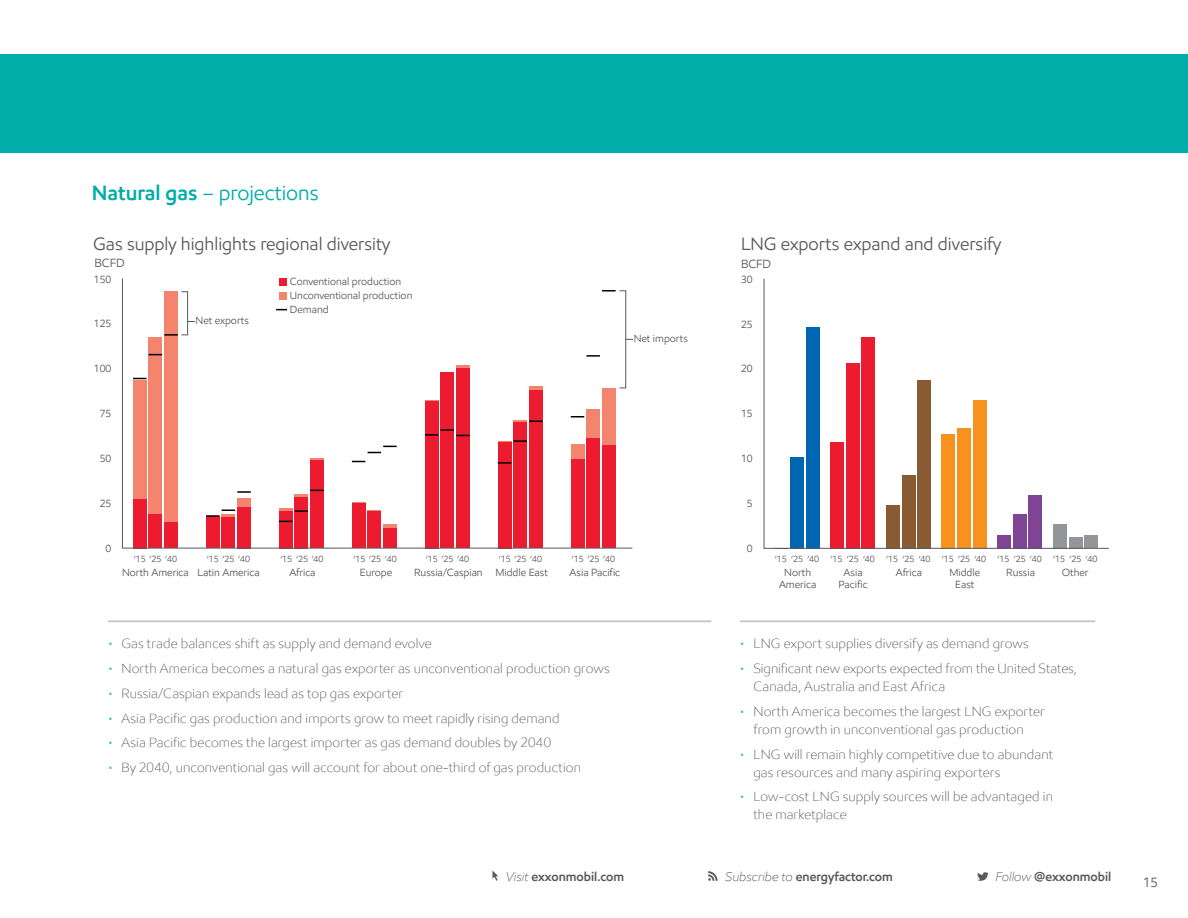
<style>
.page{position:relative;width:1188px;height:918px;background:#fff}
.page>*{position:absolute;margin:0;border:0;box-sizing:border-box;transform-origin:0 0}
.t1{font:21px "E Mprint";color:#00ada8}
.t2{font:18px "E Mprint";color:#58595b}
.t3{font:300 13.5px/18px "E Mprint";letter-spacing:.01em;color:#58595b}
.t4{font:13.5px "E Mprint";color:#58595b}
.t5{font:600 12.75px "E Mprint";color:#58595b}
.t6{font:12px "E Mprint";color:#58595b}
.t7{font:10.5px/12px "E Mprint";color:#58595b;text-align:center}
.t8{font:9px "E Mprint";color:#58595b}
.s1{font-weight:600}
.s2{color:#49b9b7}
.s3{font-weight:300;font-style:italic}
</style>
<div class="page">
<div style="left:0;top:54px;width:1188px;height:99px;background:#00ada8"></div>
<svg style="left:977px;top:872px;width:12px;height:9px"></svg>
<svg style="left:708px;top:871px;width:10px;height:10px"></svg>
<svg style="left:492px;top:870px;width:6px;height:11px"></svg>
<svg style="left:763px;top:278px;width:346px;height:271px"></svg>
<hr style="left:740px;top:621px;width:355px;height:1px;background:#bcbec0">
<svg style="left:122px;top:278px;width:511px;height:271px"></svg>
<svg style="left:133px;top:378px;width:14px;height:1px"></svg>
<svg style="left:149px;top:354px;width:13px;height:1px"></svg>
<svg style="left:164px;top:334px;width:14px;height:2px"></svg>
<svg style="left:206px;top:510px;width:29px;height:7px"></svg>
<svg style="left:237px;top:491px;width:14px;height:2px"></svg>
<svg style="left:279px;top:521px;width:13px;height:1px"></svg>
<svg style="left:279px;top:508px;width:29px;height:4px"></svg>
<svg style="left:295px;top:490px;width:29px;height:7px"></svg>
<svg style="left:352px;top:461px;width:13px;height:1px"></svg>
<svg style="left:368px;top:446px;width:29px;height:7px"></svg>
<svg style="left:425px;top:429px;width:45px;height:7px"></svg>
<svg style="left:498px;top:462px;width:13px;height:2px"></svg>
<svg style="left:498px;top:440px;width:29px;height:3px"></svg>
<svg style="left:513px;top:420px;width:30px;height:2px"></svg>
<svg style="left:571px;top:416px;width:13px;height:2px"></svg>
<svg style="left:586px;top:355px;width:14px;height:2px"></svg>
<svg style="left:602px;top:290px;width:14px;height:2px"></svg>
<hr style="left:108px;top:621px;width:603px;height:1px;background:#bcbec0">
<h1 class="t1" style="left:92px;top:180px;width:229px"><span class="s1">Natural gas</span> – projections</h1>
<h2 class="t2" style="left:93px;top:232px;width:299px">Gas supply highlights regional diversity</h2>
<p class="t6" style="left:95px;top:256px;width:32px">BCFD</p>
<p class="t7" style="left:290px;top:275px;width:124px;line-height:14px;text-align:left">Conventional production<br>Unconventional production<br>Demand</p>
<p class="t7" style="left:94px;top:273px;width:19px">150</p>
<p class="t7" style="left:94px;top:318px;width:19px">125</p>
<p class="t7" style="left:94px;top:363px;width:19px">100</p>
<p class="t7" style="left:100px;top:408px;width:13px">75</p>
<p class="t7" style="left:100px;top:453px;width:13px">50</p>
<p class="t7" style="left:100px;top:498px;width:13px">25</p>
<p class="t7" style="left:106px;top:542px;width:7px">0</p>
<p class="t7" style="left:196px;top:314px;width:55px">Net exports</p>
<p class="t7" style="left:634px;top:332px;width:56px">Net imports</p>
<p class="t8" style="left:134px;top:553px;width:45px">‘15 ‘25 ‘40</p>
<p class="t8" style="left:207px;top:553px;width:45px">‘15 ‘25 ‘40</p>
<p class="t8" style="left:280px;top:553px;width:45px">‘15 ‘25 ‘40</p>
<p class="t8" style="left:354px;top:553px;width:45px">‘15 ‘25 ‘40</p>
<p class="t8" style="left:426px;top:553px;width:45px">‘15 ‘25 ‘40</p>
<p class="t8" style="left:499px;top:553px;width:45px">‘15 ‘25 ‘40</p>
<p class="t8" style="left:572px;top:553px;width:45px">‘15 ‘25 ‘40</p>
<p class="t7" style="left:122px;top:566px;width:68px">North America</p>
<p class="t7" style="left:198px;top:566px;width:64px">Latin America</p>
<p class="t7" style="left:289px;top:566px;width:28px">Africa</p>
<p class="t7" style="left:360px;top:566px;width:34px">Europe</p>
<p class="t7" style="left:414px;top:566px;width:70px">Russia/Caspian</p>
<p class="t7" style="left:495px;top:566px;width:54px">Middle East</p>
<p class="t7" style="left:570px;top:566px;width:52px">Asia Pacific</p>
<p class="t3" style="left:108px;top:635px;width:325px"><span class="s2">•</span> Gas trade balances shift as supply and demand evolve</p>
<p class="t3" style="left:108px;top:659px;width:503px"><span class="s2">•</span> North America becomes a natural gas exporter as unconventional production grows</p>
<p class="t3" style="left:108px;top:684px;width:297px"><span class="s2">•</span> Russia/Caspian expands lead as top gas exporter</p>
<p class="t3" style="left:108px;top:709px;width:453px"><span class="s2">•</span> Asia Pacific gas production and imports grow to meet rapidly rising demand</p>
<p class="t3" style="left:108px;top:734px;width:445px"><span class="s2">•</span> Asia Pacific becomes the largest importer as gas demand doubles by 2040</p>
<p class="t3" style="left:108px;top:758px;width:475px"><span class="s2">•</span> By 2040, unconventional gas will account for about one-third of gas production</p>
<h2 class="t2" style="left:741px;top:233px;width:262px">LNG exports expand and diversify</h2>
<p class="t6" style="left:741px;top:256px;width:32px">BCFD</p>
<p class="t7" style="left:741px;top:273px;width:13px">30</p>
<p class="t7" style="left:741px;top:318px;width:13px">25</p>
<p class="t7" style="left:741px;top:363px;width:13px">20</p>
<p class="t7" style="left:741px;top:408px;width:13px">15</p>
<p class="t7" style="left:741px;top:452px;width:13px">10</p>
<p class="t7" style="left:747px;top:497px;width:7px">5</p>
<p class="t7" style="left:747px;top:542px;width:7px">0</p>
<p class="t8" style="left:775px;top:553px;width:46px">‘15 ‘25 ‘40</p>
<p class="t8" style="left:831px;top:553px;width:46px">‘15 ‘25 ‘40</p>
<p class="t7" style="left:779px;top:566px;width:39px">North<br>America</p>
<p class="t7" style="left:839px;top:566px;width:31px">Asia<br>Pacific</p>
<p class="t7" style="left:896px;top:566px;width:28px">Africa</p>
<p class="t7" style="left:949px;top:566px;width:32px">Middle<br>East</p>
<p class="t7" style="left:1006px;top:566px;width:30px">Russia</p>
<p class="t7" style="left:1062px;top:566px;width:28px">Other</p>
<p class="t8" style="left:886px;top:553px;width:46px">‘15 ‘25 ‘40</p>
<p class="t8" style="left:942px;top:553px;width:46px">‘15 ‘25 ‘40</p>
<p class="t8" style="left:998px;top:553px;width:46px">‘15 ‘25 ‘40</p>
<p class="t8" style="left:1053px;top:553px;width:46px">‘15 ‘25 ‘40</p>
<p class="t3" style="left:740px;top:635px;width:290px"><span class="s2">•</span> LNG export supplies diversify as demand grows</p>
<p class="t3" style="left:753px;top:659px;width:325px;text-indent:-14px"><span class="s2">•</span> Significant new exports expected from the United States,<br>Canada, Australia and East Africa</p>
<p class="t3" style="left:740px;top:702px;width:306px;text-align:center"><span class="s2">•</span> North America becomes the largest LNG exporter from growth in unconventional gas production</p>
<p class="t3" style="left:753px;top:745px;width:301px;text-indent:-14px"><span class="s2">•</span> LNG will remain highly competitive due to abundant gas resources and many aspiring exporters</p>
<p class="t3" style="left:753px;top:788px;width:301px;text-indent:-14px"><span class="s2">•</span> Low-cost LNG supply sources will be advantaged in the marketplace</p>
<p class="t5" style="left:506px;top:869px;width:120px"><span class="s3">Visit</span> exxonmobil.com</p>
<p class="t5" style="left:725px;top:869px;width:169px"><span class="s3">Subscribe to</span> energyfactor.com</p>
<p class="t5" style="left:995px;top:869px;width:117px"><span class="s3">Follow</span> @exxonmobil</p>
<p class="t4" style="left:1143px;top:874px;width:17px">15</p>
</div>
